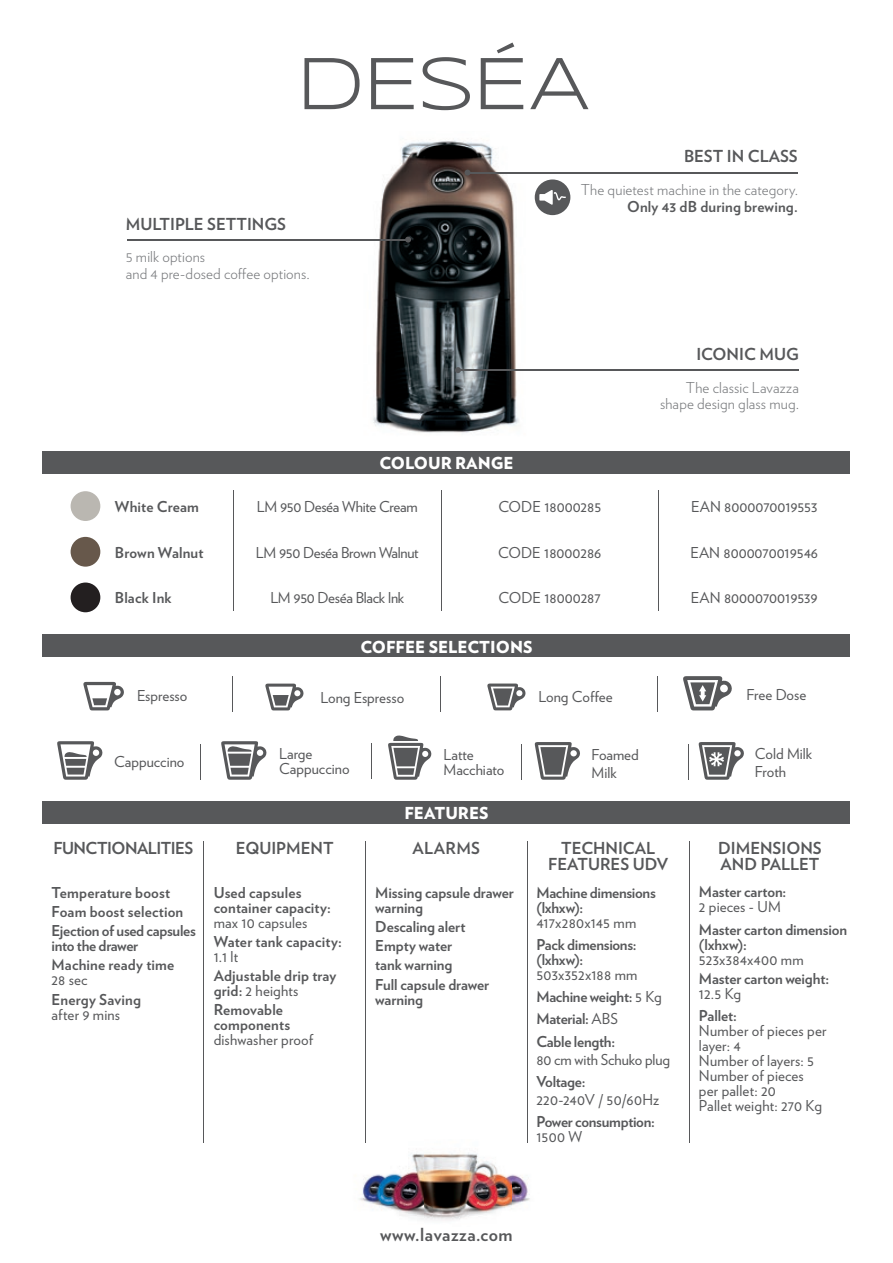
<style>
.page{position:relative;width:893px;height:1263px;background:#fff}
.page>*{position:absolute;margin:0;border:0;box-sizing:border-box;transform-origin:0 0}
.t1{font:700 18px "Verlag";letter-spacing:.03em;color:#57585a}
.t2{font:700 16.5px/16.5px "Verlag";color:#57585a;text-align:center}
.t3{font:900 16.5px "Verlag";color:#fff}
.t4{font:700 16.5px "Verlag";letter-spacing:-.03em;color:#57585a}
.t5{font:700 15px/15px "Verlag";letter-spacing:-.005em;color:#57585a}
.t6{font:15px/15px "Verlag";color:#57585a}
.t7{font:300 15px/16.5px "Verlag";letter-spacing:.01em;color:#787a7d}
.t8{font:15px "Verlag";letter-spacing:-.02em;color:#57585a}
.t9{font:15px "Verlag";letter-spacing:.02em;color:#57585a}
.t10{font:700 15px "Verlag";letter-spacing:.015em;color:#57585a}
.s1{font-weight:400}
</style>
<div class="page">
<img style="left:328px;top:139px;width:237px;height:294px">
<hr style="left:127px;top:239px;width:281px;height:1px;background:#57585a">
<svg style="left:405px;top:237px;width:6px;height:6px"></svg>
<hr style="left:458px;top:369px;width:341px;height:2px;background:#57585a">
<svg style="left:455px;top:367px;width:6px;height:6px"></svg>
<hr style="left:467px;top:172px;width:331px;height:1px;background:#57585a">
<svg style="left:464px;top:170px;width:6px;height:6px"></svg>
<svg style="left:535px;top:179px;width:35px;height:36px"></svg>
<svg style="left:304px;top:58px;width:56px;height:51px"></svg>
<svg style="left:371px;top:58px;width:43px;height:51px"></svg>
<svg style="left:423px;top:57px;width:47px;height:53px"></svg>
<svg style="left:481px;top:43px;width:42px;height:66px"></svg>
<svg style="left:530px;top:58px;width:58px;height:51px"></svg>
<hr style="left:441px;top:490px;width:1px;height:121px;background:#57585a">
<hr style="left:658px;top:490px;width:1px;height:121px;background:#57585a">
<div style="left:71px;top:491px;width:29px;height:30px;background:#bab7b1;border-radius:50%"></div>
<div style="left:71px;top:582px;width:29px;height:30px;background:#231f20;border-radius:50%"></div>
<div style="left:71px;top:537px;width:29px;height:30px;background:#67584b;border-radius:50%"></div>
<div style="left:43px;top:451px;width:807px;height:23px;background:#57585a"></div>
<div style="left:43px;top:634px;width:807px;height:23px;background:#57585a"></div>
<hr style="left:232px;top:677px;width:1px;height:35px;background:#57585a">
<hr style="left:440px;top:676px;width:1px;height:35px;background:#57585a">
<hr style="left:657px;top:677px;width:1px;height:35px;background:#57585a">
<hr style="left:200px;top:745px;width:1px;height:35px;background:#57585a">
<hr style="left:371px;top:744px;width:1px;height:35px;background:#57585a">
<hr style="left:521px;top:745px;width:1px;height:35px;background:#57585a">
<hr style="left:688px;top:745px;width:1px;height:35px;background:#57585a">
<svg style="left:83px;top:682px;width:41px;height:28px"></svg>
<svg style="left:265px;top:684px;width:39px;height:26px"></svg>
<svg style="left:534px;top:742px;width:46px;height:38px"></svg>
<svg style="left:487px;top:683px;width:39px;height:27px"></svg>
<svg style="left:57px;top:741px;width:46px;height:39px"></svg>
<svg style="left:221px;top:741px;width:46px;height:39px"></svg>
<svg style="left:388px;top:735px;width:44px;height:45px"></svg>
<svg style="left:698px;top:742px;width:46px;height:38px"></svg>
<svg style="left:683px;top:676px;width:49px;height:34px"></svg>
<div style="left:43px;top:801px;width:807px;height:23px;background:#57585a"></div>
<img style="left:359px;top:1142px;width:171px;height:78px">
<hr style="left:203px;top:841px;width:1px;height:301px;background:#57585a">
<hr style="left:365px;top:841px;width:1px;height:301px;background:#57585a">
<hr style="left:689px;top:841px;width:1px;height:301px;background:#57585a">
<hr style="left:527px;top:841px;width:1px;height:301px;background:#57585a">
<hr style="left:233px;top:490px;width:1px;height:121px;background:#57585a">
<p class="t2" style="left:126px;top:217px;width:162px">MULTIPLE SETTINGS</p>
<p class="t7" style="left:126px;top:250px;width:185px">5 milk options<br>and 4 pre-dosed coffee options.</p>
<p class="t3" style="left:379px;top:453px;width:136px">COLOUR RANGE</p>
<p class="t2" style="left:684px;top:150px;width:115px">BEST IN CLASS</p>
<p class="t7" style="left:581px;top:183px;width:218px">The quietest machine in the category.</p>
<p class="t5" style="left:627px;top:200px;width:172px">Only 43 dB during brewing.</p>
<p class="t2" style="left:696px;top:347px;width:104px">ICONIC MUG</p>
<p class="t7" style="left:660px;top:380px;width:140px;text-align:right">The classic Lavazza shape design glass mug.</p>
<p class="t5" style="left:115px;top:501px;width:86px">White Cream</p>
<p class="t8" style="left:257px;top:501px;width:162px">LM 950 Deséa White Cream</p>
<p class="t6" style="left:498px;top:501px;width:104px">CODE 18000285</p>
<p class="t6" style="left:691px;top:501px;width:128px">EAN 8000070019553</p>
<p class="t10" style="left:115px;top:546px;width:90px">Brown Walnut</p>
<p class="t8" style="left:256px;top:546px;width:164px">LM 950 Deséa Brown Walnut</p>
<p class="t6" style="left:498px;top:546px;width:105px">CODE 18000286</p>
<p class="t6" style="left:690px;top:546px;width:129px">EAN 8000070019546</p>
<p class="t10" style="left:115px;top:592px;width:58px">Black Ink</p>
<p class="t8" style="left:270px;top:592px;width:135px">LM 950 Deséa Black Ink</p>
<p class="t6" style="left:498px;top:592px;width:104px">CODE 18000287</p>
<p class="t6" style="left:691px;top:592px;width:128px">EAN 8000070019539</p>
<p class="t3" style="left:360px;top:637px;width:173px">COFFEE SELECTIONS</p>
<p class="t6" style="left:137px;top:690px;width:52px">Espresso</p>
<p class="t6" style="left:320px;top:692px;width:85px">Long Espresso</p>
<p class="t6" style="left:538px;top:690px;width:76px">Long Coffee</p>
<p class="t6" style="left:747px;top:689px;width:61px">Free Dose</p>
<p class="t6" style="left:114px;top:755px;width:72px">Cappuccino</p>
<p class="t6" style="left:279px;top:748px;width:72px">Large<br>Cappuccino</p>
<p class="t6" style="left:444px;top:749px;width:62px">Latte<br>Macchiato</p>
<p class="t6" style="left:755px;top:746px;width:59px;line-height:18px">Cold Milk<br>Froth</p>
<p class="t6" style="left:592px;top:747px;width:49px;line-height:18px">Foamed<br>Milk</p>
<p class="t3" style="left:404px;top:804px;width:86px">FEATURES</p>
<p class="t4" style="left:53px;top:841px;width:141px">FUNCTIONALITIES</p>
<p class="t2" style="left:236px;top:841px;width:99px">EQUIPMENT</p>
<p class="t2" style="left:412px;top:841px;width:69px">ALARMS</p>
<p class="t5" style="left:51px;top:884px;width:146px;line-height:19.2px">Temperature boost<br>Foam boost selection<br>Ejection of used capsules</p>
<p class="t5" style="left:51px;top:937px;width:124px;line-height:19.2px">into the drawer<br>Machine ready time</p>
<p class="t6" style="left:51px;top:974px;width:38px">28 sec</p>
<p class="t5" style="left:51px;top:993px;width:91px">Energy Saving</p>
<p class="t6" style="left:51px;top:1008px;width:70px">after 9 mins</p>
<p class="t5" style="left:375px;top:886px;width:140px">Missing capsule drawer warning</p>
<p class="t5" style="left:375px;top:918px;width:115px;line-height:19.2px">Descaling alert<br>Empty water<br>tank warning<br>Full capsule drawer</p>
<p class="t5" style="left:375px;top:993px;width:49px">warning</p>
<p class="t5" style="left:214px;top:886px;width:119px">Used capsules container capacity:</p>
<p class="t6" style="left:214px;top:916px;width:95px">max 10 capsules</p>
<p class="t5" style="left:214px;top:935px;width:130px">Water tank capacity:</p>
<p class="t6" style="left:214px;top:950px;width:26px">1.1 lt</p>
<p class="t5" style="left:214px;top:969px;width:124px">Adjustable drip tray grid: <span class="s1">2 heights</span></p>
<p class="t5" style="left:214px;top:1004px;width:78px">Removable components</p>
<p class="t6" style="left:214px;top:1034px;width:101px">dishwasher proof</p>
<p class="t2" style="left:548px;top:841px;width:122px">TECHNICAL<br>FEATURES UDV</p>
<p class="t2" style="left:718px;top:841px;width:105px;text-align:left">DIMENSIONS<br>AND PALLET</p>
<p class="t5" style="left:536px;top:886px;width:121px">Machine dimensions (lxhxw):</p>
<p class="t6" style="left:536px;top:916px;width:101px">417x280x145 mm</p>
<p class="t5" style="left:536px;top:938px;width:102px">Pack dimensions: (lxhxw):</p>
<p class="t5" style="left:536px;top:965px;width:127px;line-height:22.2px"><span class="s1">503x352x188 mm<br></span>Machine weight: <span class="s1">5 Kg<br></span>Material: <span class="s1">ABS<br></span>Cable length:</p>
<p class="t6" style="left:536px;top:1053px;width:135px">80 cm with Schuko plug</p>
<p class="t5" style="left:536px;top:1075px;width:51px">Voltage:</p>
<p class="t9" style="left:536px;top:1093px;width:125px">220-240V / 50/60Hz</p>
<p class="t5" style="left:536px;top:1115px;width:120px">Power consumption:</p>
<p class="t6" style="left:536px;top:1130px;width:47px">1500 W</p>
<p class="t5" style="left:699px;top:886px;width:89px">Master carton:</p>
<p class="t6" style="left:699px;top:901px;width:83px">2 pieces - UM</p>
<p class="t5" style="left:699px;top:923px;width:150px">Master carton dimension (lxhxw):</p>
<p class="t9" style="left:699px;top:953px;width:106px">523x384x400 mm</p>
<p class="t5" style="left:699px;top:972px;width:132px">Master carton weight:</p>
<p class="t6" style="left:699px;top:987px;width:44px">12.5 Kg</p>
<p class="t5" style="left:699px;top:1010px;width:39px">Pallet:</p>
<p class="t6" style="left:699px;top:1025px;width:129px">Number of pieces per layer: 4<br>Number of layers: 5<br>Number of pieces per pallet: 20<br>Pallet weight: 270 Kg</p>
<p class="t1" style="left:380px;top:1227px;width:134px">www.lavazza.com</p>
</div>
